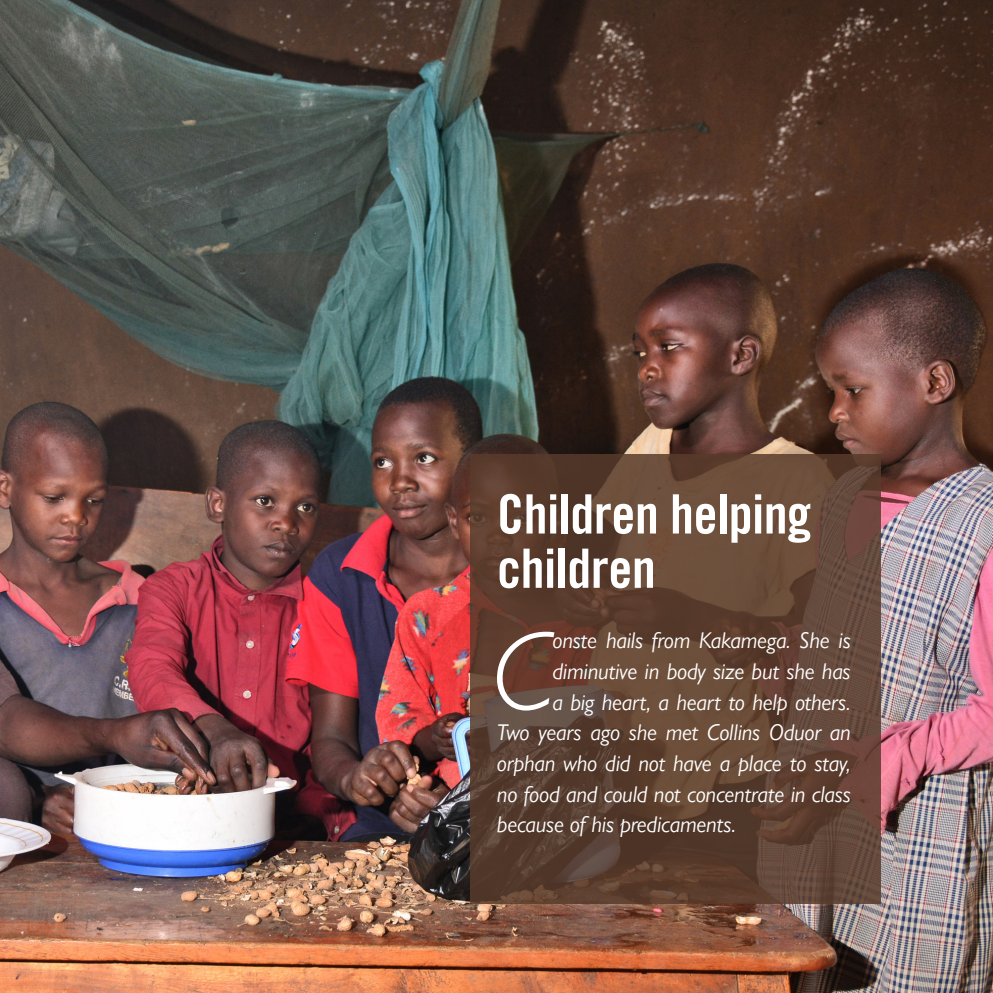
<style>
.page{position:relative;width:993px;height:993px;background:#fff}
.page>*{position:absolute;margin:0;border:0;box-sizing:border-box;transform-origin:0 0}
.t1{font:italic 300 112.52px "Gill Sans Nova";color:#fff}
.t2{font:54.25px/54.2px "Trade Gothic LT Std Bd Cn 20";letter-spacing:-.01em;color:#fff}
.t3{font:italic 22.75px "Gill Sans Nova";letter-spacing:-.01em;color:#fff}
</style>
<div class="page">
<img style="left:0;top:0;width:992px;height:992px">
<svg style="left:469px;top:454px;width:411px;height:448px;background:#604334"></svg>
<p class="t2" style="left:497px;top:486px;width:316px">Children helping children</p>
<p class="t1" style="left:492px;top:602px;width:63px">C</p>
<p class="t3" style="left:552px;top:626px;width:299px">onste hails from Kakamega. She is</p>
<p class="t3" style="left:552px;top:657px;width:299px">diminutive in body size but she has</p>
<p class="t3" style="left:552px;top:687px;width:299px">a big heart, a heart to help others.</p>
<p class="t3" style="left:497px;top:718px;width:355px">Two years ago she met Collins Oduor an</p>
<p class="t3" style="left:497px;top:749px;width:355px">orphan who did not have a place to stay,</p>
<p class="t3" style="left:497px;top:779px;width:355px">no food and could not concentrate in class</p>
<p class="t3" style="left:497px;top:810px;width:240px">because of his predicaments.</p>
</div>
